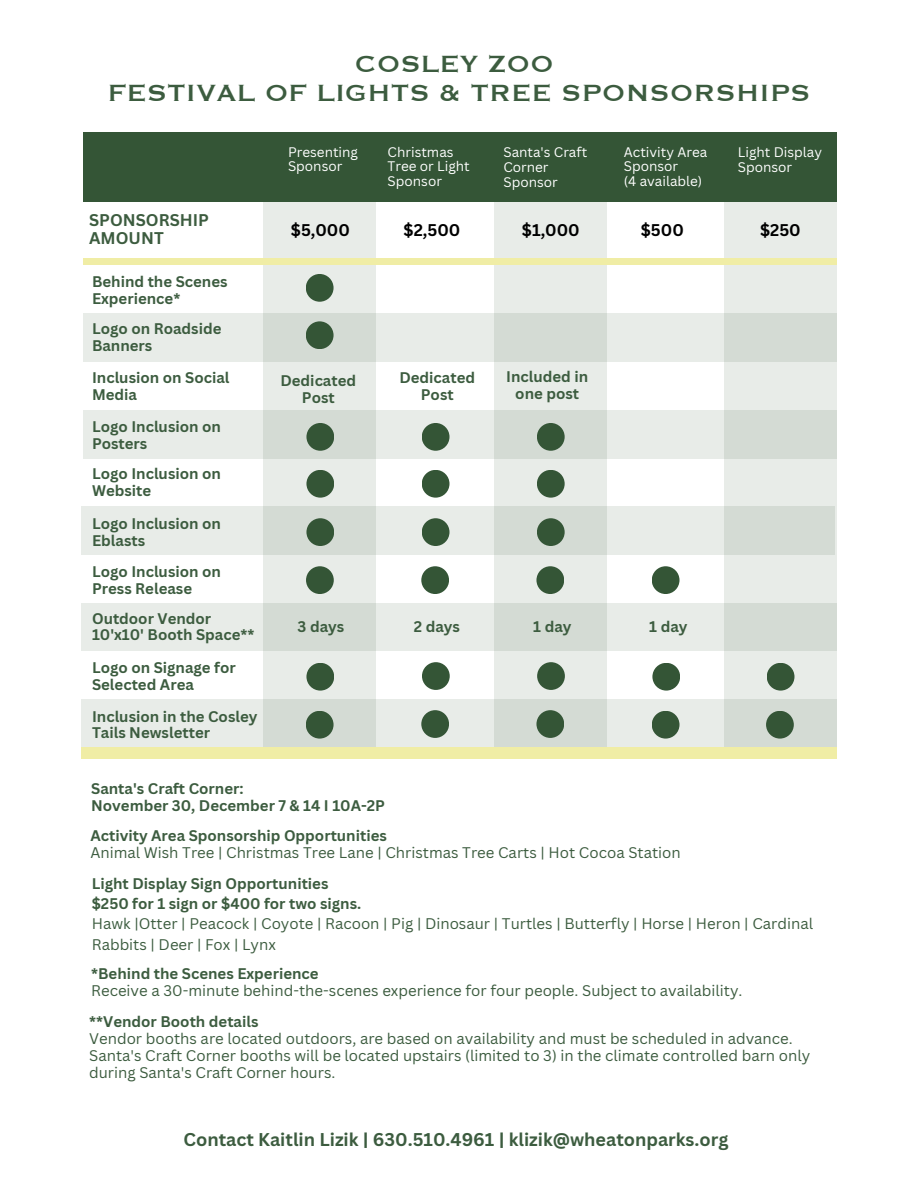
<style>
.page{position:relative;width:918px;height:1188px;background:#fff}
.page>*{position:absolute;margin:0;border:0;box-sizing:border-box;transform-origin:0 0}
.t1{font:30.45px/29.4px "Copperplate Gothic LT Pro 31 BC";color:#3c5c3f;text-align:center}
.t2{font:700 18px "Canva Sans";color:#3c5c3f}
.t3{font:700 16.5px "Canva Sans";color:#000}
.t4{font:700 16.5px/18px "Canva Sans";color:#3c5c3f}
.t5{font:700 15px/16.8px "Canva Sans";color:#3c5c3f}
.t6{font:15px/16.8px "Canva Sans";color:#3c5c3f}
.t7{font:13.5px/14.7px "Canva Sans";color:#fff}
</style>
<div class="page">
<div style="left:81px;top:603px;width:756px;height:48px;background:#e8ece8"></div>
<div style="left:81px;top:699px;width:756px;height:48px;background:#e8ece8"></div>
<svg style="left:494px;top:201px;width:113px;height:546px;background:#e2e7e2"></svg>
<svg style="left:81px;top:506px;width:644px;height:49px;background:#e3e8e3"></svg>
<div style="left:264px;top:196px;width:112px;height:551px;background:linear-gradient(to right,#e1e6e1,#e1e6e1)"></div>
<div style="left:83px;top:410px;width:754px;height:48px;background:linear-gradient(to bottom,#e1e6e1,#e1e6e1)"></div>
<div style="left:725px;top:196px;width:112px;height:551px;background:linear-gradient(to right,#e0e5e0,#e0e5e0)"></div>
<div style="left:83px;top:132px;width:754px;height:69px;background:#345536"></div>
<div style="left:83px;top:258px;width:754px;height:7px;background:#f0eda5"></div>
<div style="left:83px;top:313px;width:754px;height:48px;background:linear-gradient(to right,#e5eae5,#d9dfd9)"></div>
<div style="left:306px;top:711px;width:28px;height:28px;background:#345536;border-radius:50%"></div>
<div style="left:421px;top:710px;width:28px;height:28px;background:#345536;border-radius:50%"></div>
<div style="left:536px;top:566px;width:28px;height:28px;background:#345536;border-radius:50%"></div>
<div style="left:652px;top:566px;width:28px;height:28px;background:#345536;border-radius:50%"></div>
<div style="left:306px;top:566px;width:28px;height:28px;background:#345536;border-radius:50%"></div>
<div style="left:421px;top:566px;width:28px;height:28px;background:#345536;border-radius:50%"></div>
<div style="left:306px;top:321px;width:28px;height:28px;background:#345536;border-radius:50%"></div>
<div style="left:81px;top:747px;width:756px;height:12px;background:#f0eda5"></div>
<div style="left:536px;top:710px;width:28px;height:28px;background:#345536;border-radius:50%"></div>
<div style="left:652px;top:711px;width:28px;height:28px;background:#345536;border-radius:50%"></div>
<div style="left:766px;top:711px;width:28px;height:28px;background:#345536;border-radius:50%"></div>
<div style="left:306px;top:274px;width:28px;height:28px;background:#345536;border-radius:50%"></div>
<div style="left:306px;top:663px;width:28px;height:28px;background:#345536;border-radius:50%"></div>
<div style="left:422px;top:662px;width:28px;height:28px;background:#345536;border-radius:50%"></div>
<div style="left:537px;top:662px;width:28px;height:28px;background:#345536;border-radius:50%"></div>
<div style="left:652px;top:663px;width:28px;height:28px;background:#345536;border-radius:50%"></div>
<div style="left:767px;top:663px;width:27px;height:28px;background:#345536;border-radius:50%"></div>
<div style="left:537px;top:518px;width:28px;height:28px;background:#345536;border-radius:50%"></div>
<div style="left:306px;top:518px;width:28px;height:28px;background:#345536;border-radius:50%"></div>
<div style="left:422px;top:518px;width:28px;height:28px;background:#345536;border-radius:50%"></div>
<div style="left:537px;top:470px;width:28px;height:28px;background:#345536;border-radius:50%"></div>
<div style="left:306px;top:470px;width:28px;height:28px;background:#345536;border-radius:50%"></div>
<div style="left:422px;top:470px;width:28px;height:28px;background:#345536;border-radius:50%"></div>
<div style="left:537px;top:423px;width:28px;height:28px;background:#345536;border-radius:50%"></div>
<div style="left:306px;top:423px;width:28px;height:28px;background:#345536;border-radius:50%"></div>
<div style="left:422px;top:423px;width:28px;height:28px;background:#345536;border-radius:50%"></div>
<p class="t1" style="left:108px;top:50px;width:704px">COSLEY ZOO<br>FESTIVAL OF LIGHTS &amp; TREE SPONSORSHIPS</p>
<p class="t7" style="left:288px;top:144px;width:71px">Presenting</p>
<p class="t7" style="left:288px;top:159px;width:56px">Sponsor</p>
<h4 class="t4" style="left:89px;top:210px;width:121px">SPONSORSHIP<br>AMOUNT</h4>
<h2 class="t3" style="left:291px;top:219px;width:61px">$5,000</h2>
<p class="t5" style="left:92px;top:272px;width:137px">Behind the Scenes<br>Experience*</p>
<h3 class="t5" style="left:92px;top:319px;width:131px">Logo on Roadside<br>Banners</h3>
<p class="t7" style="left:388px;top:144px;width:67px">Christmas</p>
<p class="t7" style="left:388px;top:159px;width:84px">Tree or Light</p>
<p class="t7" style="left:388px;top:173px;width:56px">Sponsor</p>
<p class="t7" style="left:503px;top:145px;width:85px">Santa's Craft</p>
<p class="t7" style="left:503px;top:159px;width:56px">Corner<br>Sponsor</p>
<p class="t7" style="left:624px;top:144px;width:85px">Activity Area</p>
<p class="t7" style="left:624px;top:159px;width:56px">Sponsor</p>
<p class="t7" style="left:624px;top:173px;width:80px">(4 available)</p>
<p class="t7" style="left:738px;top:145px;width:86px">Light Display</p>
<h4 class="t7" style="left:738px;top:159px;width:56px">Sponsor</h4>
<p class="t3" style="left:404px;top:219px;width:58px">$2,500</p>
<h4 class="t3" style="left:522px;top:219px;width:59px">$1,000</h4>
<p class="t3" style="left:641px;top:219px;width:45px">$500</p>
<h3 class="t3" style="left:760px;top:219px;width:42px">$250</h3>
<h4 class="t5" style="left:92px;top:369px;width:139px">Inclusion on Social<br>Media</h4>
<h4 class="t5" style="left:280px;top:372px;width:77px;text-align:center">Dedicated<br>Post</h4>
<h4 class="t5" style="left:399px;top:369px;width:77px;text-align:center">Dedicated<br>Post</h4>
<p class="t5" style="left:506px;top:368px;width:84px;text-align:center">Included in one post</p>
<h3 class="t5" style="left:92px;top:418px;width:130px">Logo Inclusion on<br>Posters</h3>
<p class="t5" style="left:92px;top:465px;width:130px">Logo Inclusion on<br>Website</p>
<p class="t5" style="left:92px;top:515px;width:130px">Logo Inclusion on<br>Eblasts</p>
<h3 class="t5" style="left:92px;top:563px;width:130px">Logo Inclusion on<br>Press Release</h3>
<h3 class="t5" style="left:92px;top:609px;width:164px">Outdoor Vendor<br>10'x10' Booth Space**</h3>
<h3 class="t5" style="left:92px;top:659px;width:145px">Logo on Signage for<br>Selected Area</h3>
<h1 class="t5" style="left:92px;top:707px;width:167px">Inclusion in the Cosley<br>Tails Newsletter</h1>
<h4 class="t5" style="left:298px;top:618px;width:48px">3 days</h4>
<h4 class="t5" style="left:414px;top:617px;width:48px">2 days</h4>
<h4 class="t5" style="left:533px;top:617px;width:40px">1 day</h4>
<h4 class="t5" style="left:649px;top:618px;width:40px">1 day</h4>
<h4 class="t5" style="left:91px;top:780px;width:295px">Santa's Craft Corner:<br>November 30, December 7 &amp; 14 I 10A-2P</h4>
<h4 class="t5" style="left:90px;top:827px;width:298px">Activity Area Sponsorship Opportunities</h4>
<h4 class="t6" style="left:90px;top:844px;width:592px">Animal Wish Tree | Christmas Tree Lane | Christmas Tree Carts | Hot Cocoa Station</h4>
<h4 class="t5" style="left:92px;top:875px;width:238px">Light Display Sign Opportunities</h4>
<h4 class="t5" style="left:92px;top:895px;width:271px">$250 for 1 sign or $400 for two signs.</h4>
<h4 class="t6" style="left:92px;top:913px;width:723px;line-height:20.2px">Hawk |Otter | Peacock | Coyote | Racoon | Pig | Dinosaur | Turtles | Butterfly | Horse | Heron | Cardinal<br>Rabbits | Deer | Fox | Lynx</h4>
<p class="t5" style="left:91px;top:965px;width:229px">*Behind the Scenes Experience</p>
<p class="t6" style="left:91px;top:982px;width:653px">Receive a 30-minute behind-the-scenes experience for four people. Subject to availability.</p>
<h4 class="t5" style="left:89px;top:1013px;width:171px">**Vendor Booth details</h4>
<h4 class="t6" style="left:89px;top:1030px;width:723px">Vendor booths are located outdoors, are based on availability and must be scheduled in advance.<br>Santa's Craft Corner booths will be located upstairs (limited to 3) in the climate controlled barn only during Santa's Craft Corner hours.</h4>
<h4 class="t2" style="left:184px;top:1127px;width:546px">Contact Kaitlin Lizik | 630.510.4961 | klizik@wheatonparks.org</h4>
</div>
